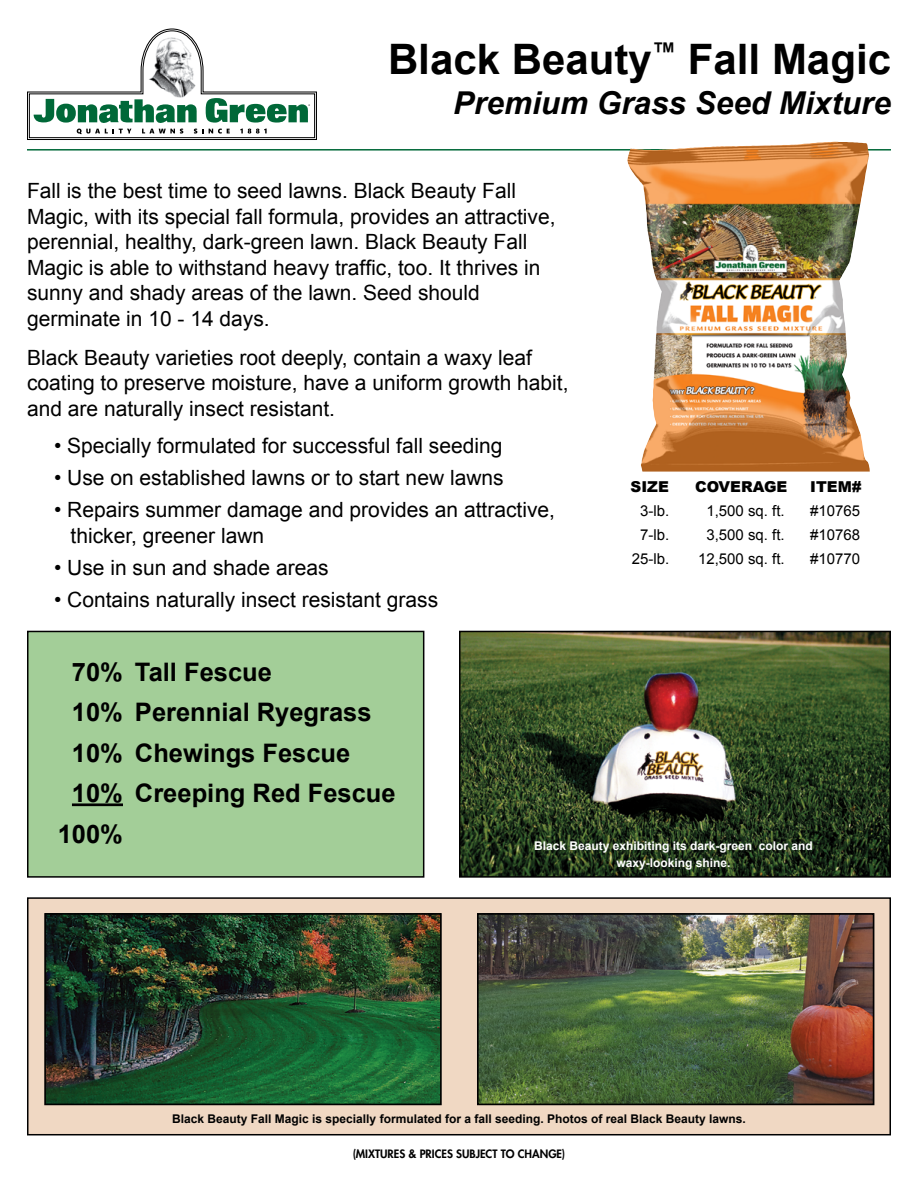
<style>
.page{position:relative;width:918px;height:1188px;background:#fff}
.page>*{position:absolute;margin:0;border:0;box-sizing:border-box;transform-origin:0 0}
.t1{font:700 42px "Arial";color:#000}
.t2{font:italic 700 31.5px "Arial";color:#000}
.t3{font:700 25.5px "Arial";color:#000}
.t4{font:21px/25.5px "Arial";color:#000}
.t5{font:15px "Arial";color:#000}
.t6{font:900 15px "Arial";color:#000}
.t7{font:700 12px "Arial";color:#000}
.t8{font:700 12px/16.5px "Arial";color:#fff;text-align:center}
.t9{font:800 11.25px "Futura";color:#000}
</style>
<div class="page">
<div style="left:28px;top:631px;width:396px;height:246px;background:#a3ce98"></div>
<div style="left:27px;top:631px;width:397px;height:247px;border:2px solid #000"></div>
<div style="left:28px;top:898px;width:862px;height:237px;background:#f0d8c3"></div>
<div style="left:27px;top:897px;width:864px;height:238px;border:2px solid #000"></div>
<svg style="left:27px;top:28px;width:290px;height:112px"></svg>
<img style="left:146px;top:36px;width:51px;height:64px">
<hr style="left:27px;top:149px;width:864px;height:2px;background:#006838">
<img style="left:627px;top:142px;width:204px;height:320px">
<hr style="left:72px;top:803px;width:51px;height:3px;background:#000">
<img style="left:462px;top:634px;width:426px;height:241px">
<div style="left:459px;top:631px;width:432px;height:247px;border:2px solid #000"></div>
<img style="left:47px;top:916px;width:392px;height:186px">
<div style="left:44px;top:913px;width:398px;height:192px;border:2px solid #000"></div>
<img style="left:480px;top:916px;width:391px;height:186px">
<div style="left:477px;top:913px;width:397px;height:192px;border:2px solid #000"></div>
<h1 class="t1" style="left:388px;top:31px;width:505px">Black Beauty<sup>™</sup> Fall Magic</h1>
<h2 class="t2" style="left:453px;top:82px;width:439px">Premium Grass Seed Mixture</h2>
<p class="t4" style="left:27px;top:178px;width:530px">Fall is the best time to seed lawns. Black Beauty Fall Magic, with its special fall formula, provides an attractive, perennial, healthy, dark-green lawn. Black Beauty Fall Magic is able to withstand heavy traffic, too. It thrives in sunny and shady areas of the lawn. Seed should germinate in 10 - 14 days.</p>
<p class="t4" style="left:27px;top:345px;width:543px">Black Beauty varieties root deeply, contain a waxy leaf coating to preserve moisture, have a uniform growth habit, and are naturally insect resistant.</p>
<p class="t4" style="left:54px;top:433px;width:450px">• Specially formulated for successful fall seeding</p>
<p class="t4" style="left:54px;top:465px;width:451px">• Use on established lawns or to start new lawns</p>
<p class="t4" style="left:71px;top:497px;width:486px;text-indent:-17px">• Repairs summer damage and provides an attractive, thicker, greener lawn</p>
<p class="t4" style="left:54px;top:555px;width:276px">• Use in sun and shade areas</p>
<p class="t4" style="left:54px;top:587px;width:386px">• Contains naturally insect resistant grass</p>
<p class="t6" style="left:631px;top:475px;width:40px">SIZE</p>
<p class="t6" style="left:695px;top:475px;width:94px">COVERAGE</p>
<p class="t6" style="left:810px;top:475px;width:53px">ITEM#</p>
<p class="t5" style="left:640px;top:501px;width:31px">3-lb.</p>
<p class="t5" style="left:706px;top:501px;width:80px">1,500 sq. ft.</p>
<p class="t5" style="left:810px;top:501px;width:52px">#10765</p>
<p class="t5" style="left:640px;top:525px;width:31px">7-lb.</p>
<p class="t5" style="left:706px;top:525px;width:80px">3,500 sq. ft.</p>
<p class="t5" style="left:810px;top:525px;width:52px">#10768</p>
<p class="t5" style="left:632px;top:549px;width:39px">25-lb.</p>
<p class="t5" style="left:698px;top:549px;width:88px">12,500 sq. ft.</p>
<p class="t5" style="left:810px;top:549px;width:52px">#10770</p>
<p class="t3" style="left:72px;top:655px;width:202px">70% Tall Fescue</p>
<p class="t3" style="left:72px;top:695px;width:301px">10% Perennial Ryegrass</p>
<p class="t3" style="left:72px;top:736px;width:280px">10% Chewings Fescue</p>
<p class="t3" style="left:72px;top:776px;width:325px">10% Creeping Red Fescue</p>
<p class="t3" style="left:58px;top:817px;width:67px">100%</p>
<p class="t8" style="left:534px;top:838px;width:280px">Black Beauty exhibiting its dark-green color and waxy-looking shine.</p>
<p class="t7" style="left:172px;top:1111px;width:575px">Black Beauty Fall Magic is specially formulated for a fall seeding. Photos of real Black Beauty lawns.</p>
<p class="t9" style="left:353px;top:1147px;width:214px">(MIXTURES &amp; PRICES SUBJECT TO CHANGE)</p>
</div>
